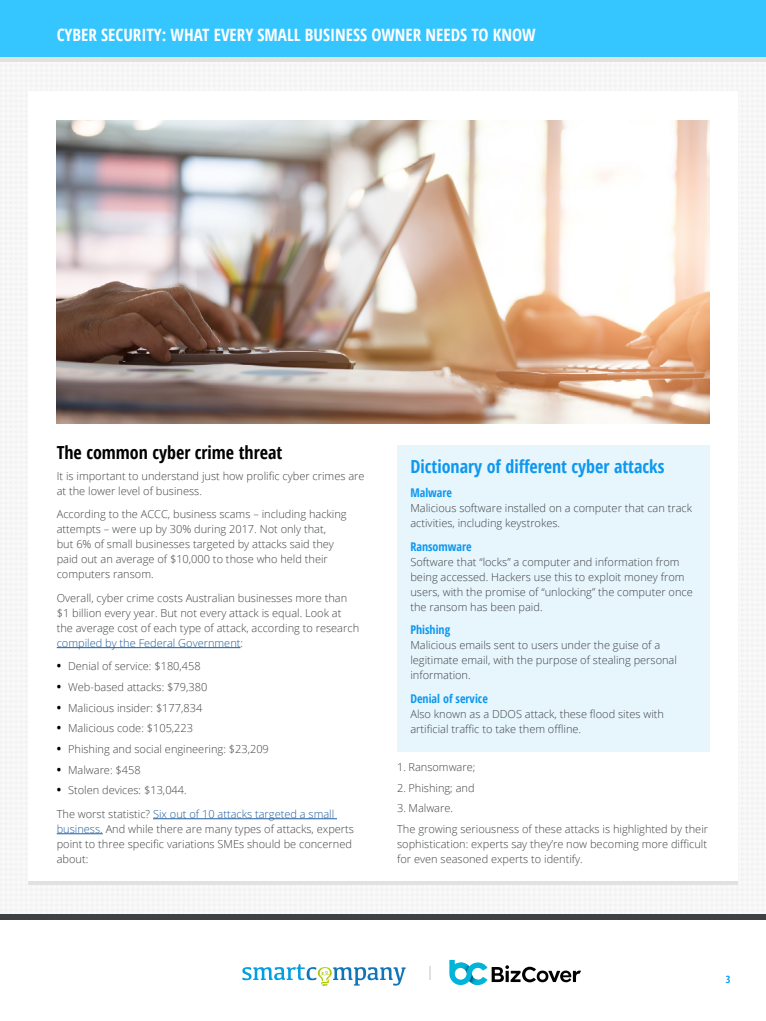
<style>
.page{position:relative;width:766px;height:1021px;background:#fff}
.page>*{position:absolute;margin:0;border:0;box-sizing:border-box;transform-origin:0 0}
.t1{font:700 condensed 18px "Open Sans";color:#0d98ef}
.t2{font:700 condensed 18px "Open Sans";color:#000}
.t3{font:700 condensed 17px "Open Sans";color:#fff}
.t4{font:700 condensed 12px "Open Sans";color:#0d98ef}
.t5{font:300 11px/15px "Open Sans";color:#3f4244}
.t6{font:700 condensed 10px "Open Sans";color:#0d98ef}
.s1{color:#215e9e}
.s2{font-weight:700;font-stretch:condensed;font-size:12px;color:#000}
</style>
<div class="page">
<div style="left:0;top:4px;width:765px;height:57px;background:#e2e1e2"></div>
<div style="left:0;top:0;width:765px;height:57px;background:#35c5ff"></div>
<svg style="left:242px;top:963px;width:163px;height:23px"></svg>
<svg style="left:429px;top:966px;width:1px;height:13px"></svg>
<svg style="left:449px;top:959px;width:132px;height:26px"></svg>
<div style="left:0;top:914px;width:765px;height:6px;background:#3f4244"></div>
<hr style="left:57px;top:647px;width:183px;height:1px;background:#215e9e">
<hr style="left:153px;top:818px;width:184px;height:1px;background:#215e9e">
<hr style="left:57px;top:833px;width:46px;height:1px;background:#215e9e">
<img style="left:57px;top:120px;width:652px;height:303px">
<div style="left:397px;top:445px;width:312px;height:306px;background:#e7f5fd"></div>
<h2 class="t3" style="left:57px;top:23px;width:480px">CYBER SECURITY: WHAT EVERY SMALL BUSINESS OWNER NEEDS TO KNOW</h2>
<h1 class="t2" style="left:57px;top:440px;width:227px">The common cyber crime threat</h1>
<p class="t5" style="left:57px;top:468px;width:309px">It is important to understand just how prolific cyber crimes are at the lower level of business.</p>
<p class="t5" style="left:57px;top:506px;width:291px">According to the ACCC, business scams – including hacking attempts – were up by 30% during 2017. Not only that,<br>but 6% of small businesses targeted by attacks said they paid out an average of $10,000 to those who held their computers ransom.</p>
<p class="t5" style="left:57px;top:590px;width:304px">Overall, cyber crime costs Australian businesses more than $1 billion every year. But not every attack is equal. Look at the average cost of each type of attack, according to research <span class="s1">compiled by the Federal Government</span>:</p>
<p class="t5" style="left:57px;top:658px;width:145px"><span class="s2">•</span> Denial of service: $180,458</p>
<p class="t5" style="left:57px;top:679px;width:152px"><span class="s2">•</span> Web-based attacks: $79,380</p>
<p class="t5" style="left:57px;top:700px;width:147px"><span class="s2">•</span> Malicious insider: $177,834</p>
<p class="t5" style="left:57px;top:720px;width:138px"><span class="s2">•</span> Malicious code: $105,223</p>
<p class="t5" style="left:57px;top:741px;width:214px"><span class="s2">•</span> Phishing and social engineering: $23,209</p>
<p class="t5" style="left:57px;top:762px;width:85px"><span class="s2">•</span> Malware: $458</p>
<p class="t5" style="left:57px;top:778px;width:279px;line-height:23.5px"><span class="s2">•</span> Stolen devices: $13,044.<br>The worst statistic? <span class="s1">Six out of 10 attacks targeted a small</span></p>
<p class="t5" style="left:57px;top:821px;width:299px"><span class="s1">business.</span> And while there are many types of attacks, experts point to three specific variations SMEs should be concerned about:</p>
<h1 class="t1" style="left:410px;top:454px;width:255px">Dictionary of different cyber attacks</h1>
<p class="t4" style="left:410px;top:484px;width:43px">Malware</p>
<p class="t5" style="left:410px;top:500px;width:283px">Malicious software installed on a computer that can track activities, including keystrokes.</p>
<p class="t4" style="left:410px;top:538px;width:63px">Ransomware</p>
<p class="t5" style="left:410px;top:554px;width:284px">Software that “locks” a computer and information from being accessed. Hackers use this to exploit money from users, with the promise of “unlocking” the computer once the ransom has been paid.</p>
<p class="t4" style="left:410px;top:621px;width:41px">Phishing</p>
<p class="t5" style="left:410px;top:637px;width:268px">Malicious emails sent to users under the guise of a legitimate email, with the purpose of stealing personal information.</p>
<p class="t4" style="left:410px;top:690px;width:79px">Denial of service</p>
<p class="t5" style="left:410px;top:706px;width:255px">Also known as a DDOS attack, these flood sites with artificial traffic to take them offline.</p>
<p class="t5" style="left:397px;top:759px;width:80px">1. Ransomware;</p>
<p class="t5" style="left:397px;top:779px;width:79px">2. Phishing; and</p>
<p class="t5" style="left:397px;top:797px;width:312px;line-height:20.7px">3. Malware.<br>The growing seriousness of these attacks is highlighted by their</p>
<p class="t5" style="left:397px;top:836px;width:311px">sophistication: experts say they’re now becoming more difficult for even seasoned experts to identify.</p>
<p class="t6" style="left:725px;top:972px;width:6px">3</p>
</div>
